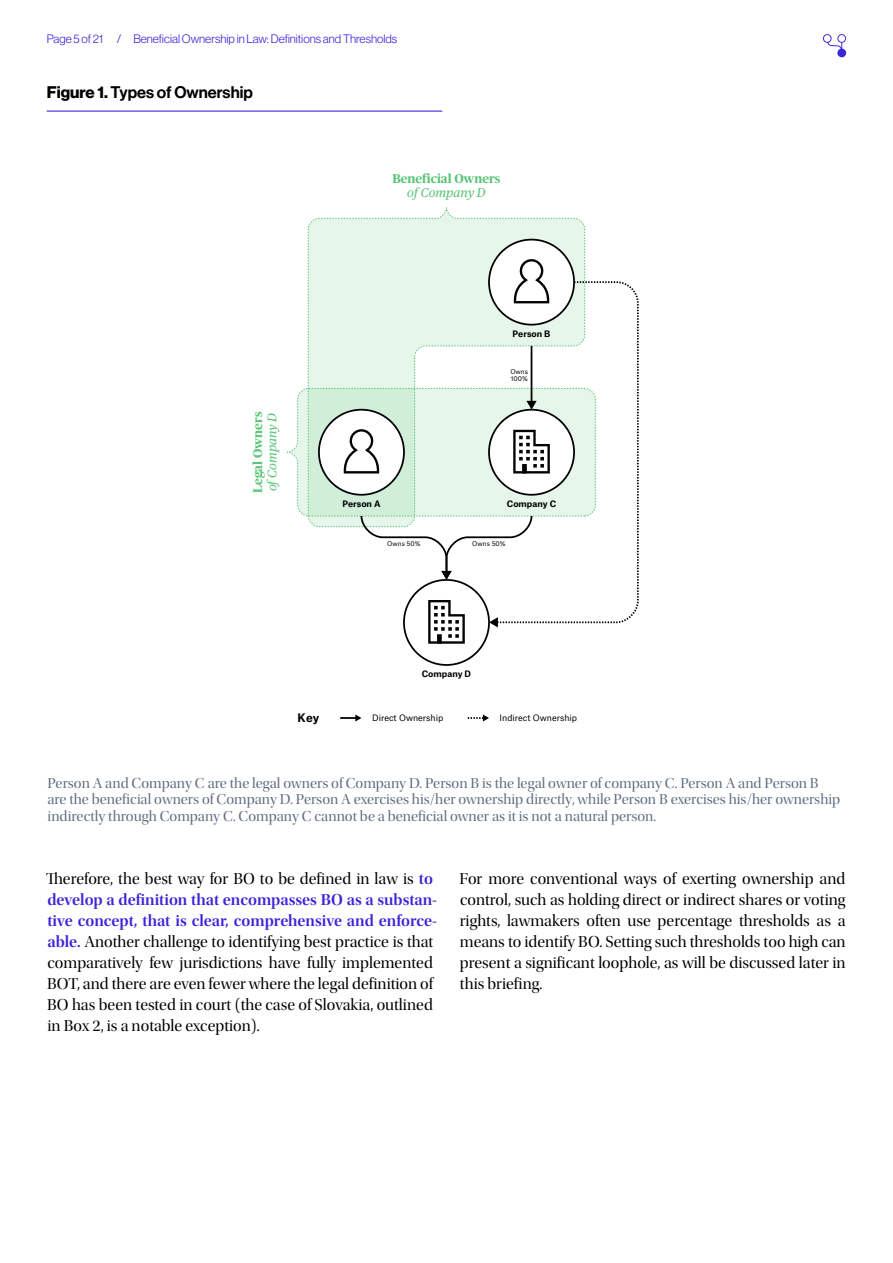
<style>
.page{position:relative;width:893px;height:1263px;background:#fff}
.page>*{position:absolute;margin:0;border:0;box-sizing:border-box;transform-origin:0 0}
.t1{font:16.5px/21px "Utopia Std Disp";color:#000}
.t2{font:16.5px "N Haas Grotesk DS Pro 65 Md";color:#000}
.t3{font:15px/16.5px "Utopia Std Disp";color:#616e82}
.t4{font:700 12.75px/14.1px "Publico";color:#5bc578;text-align:center}
.t5{font:12px "N Haas Grotesk DS Pro 45 Lt";color:#3b25d8}
.t6{font:700 11.4px "Atlas Grotesk";color:#000}
.t7{font:8.55px "Atlas Grotesk";color:#000}
.t8{font:700 8.55px "Atlas Grotesk";color:#000}
.t9{font:6.45px/7.1px "Atlas Grotesk";color:#000}
.s1{font-family:"N Haas Grotesk DS Pro 75 Bd"}
.s2{font-family:"Publico Text";font-weight:400;font-style:italic}
.s3{font-family:"Utopia Std Semibold Disp";color:#3b25d8}
</style>
<div class="page">
<svg style="left:823px;top:34px;width:23px;height:23px"></svg>
<hr style="left:47px;top:111px;width:395px;height:1px;background:#3b25d8">
<svg style="left:307px;top:208px;width:279px;height:180px"></svg>
<div style="left:403px;top:579px;width:87px;height:87px;border:2px solid #000;border-radius:50%"></div>
<div style="left:489px;top:240px;width:85px;height:85px;background:#fff;border-radius:50%"></div>
<div style="left:488px;top:239px;width:87px;height:87px;border:2px solid #000;border-radius:50%"></div>
<svg style="left:428px;top:600px;width:37px;height:44px"></svg>
<svg style="left:519px;top:259px;width:25px;height:21px"></svg>
<svg style="left:287px;top:388px;width:208px;height:192px"></svg>
<svg style="left:340px;top:714px;width:21px;height:7px"></svg>
<svg style="left:468px;top:714px;width:21px;height:7px"></svg>
<svg style="left:495px;top:280px;width:144px;height:344px"></svg>
<svg style="left:489px;top:617px;width:9px;height:10px"></svg>
<p class="t5" style="left:47px;top:32px;width:352px">Page 5 of 21 / Beneficial Ownership in Law: Definitions and Thresholds</p>
<p class="t2" style="left:47px;top:82px;width:208px"><span class="s1">Figure 1.</span> Types of Ownership</p>
<p class="t4" style="left:392px;top:171px;width:109px">Beneficial Owners <span class="s2">of Company D</span></p>
<p class="t4" style="left:251px;top:492px;width:82px;text-align:left;rotate:-90deg">Legal Owners <span class="s2">ofCompany D</span></p>
<p class="t8" style="left:513px;top:327px;width:39px">Person B</p>
<p class="t9" style="left:510px;top:368px;width:19px">Owns<br>100%</p>
<p class="t8" style="left:342px;top:497px;width:40px">Person A</p>
<p class="t8" style="left:507px;top:497px;width:51px">Company C</p>
<p class="t9" style="left:387px;top:539px;width:35px">Owns 50%</p>
<p class="t9" style="left:472px;top:539px;width:35px">Owns 50%</p>
<p class="t8" style="left:422px;top:667px;width:51px">Company D</p>
<p class="t6" style="left:298px;top:709px;width:23px">Key</p>
<p class="t7" style="left:372px;top:711px;width:73px">Direct Ownership</p>
<p class="t7" style="left:500px;top:711px;width:79px">Indirect Ownership</p>
<p class="t3" style="left:47px;top:775px;width:794px">Person A and Company C are the legal owners of Company D. Person B is the legal owner of company C. Person A and Person B are the beneficial owners of Company D. Person A exercises his/her ownership directly, while Person B exercises his/her ownership indirectly through Company C. Company C cannot be a beneficial owner as it is not a natural person.</p>
<p class="t1" style="left:46px;top:869px;width:393px">Therefore, the best way for BO to be defined in law is <span class="s3">to develop a definition that encompasses BO as a substan&shy;tive concept, that is clear, comprehensive and enforce&shy;able.</span> Another challenge to identifying best practice is that comparatively few jurisdictions have fully implemented BOT, and there are even fewer where the legal definition of BO has been tested in court (the case of Slovakia, outlined in Box 2, is a notable exception).</p>
<p class="t1" style="left:460px;top:869px;width:388px;text-align:justify">For more conventional ways of exerting ownership and control, such as holding direct or indirect shares or voting rights, lawmakers often use percentage thresholds as a means to identify BO. Setting such thresholds too high can present a significant loophole, as will be discussed later in this briefing.</p>
</div>
